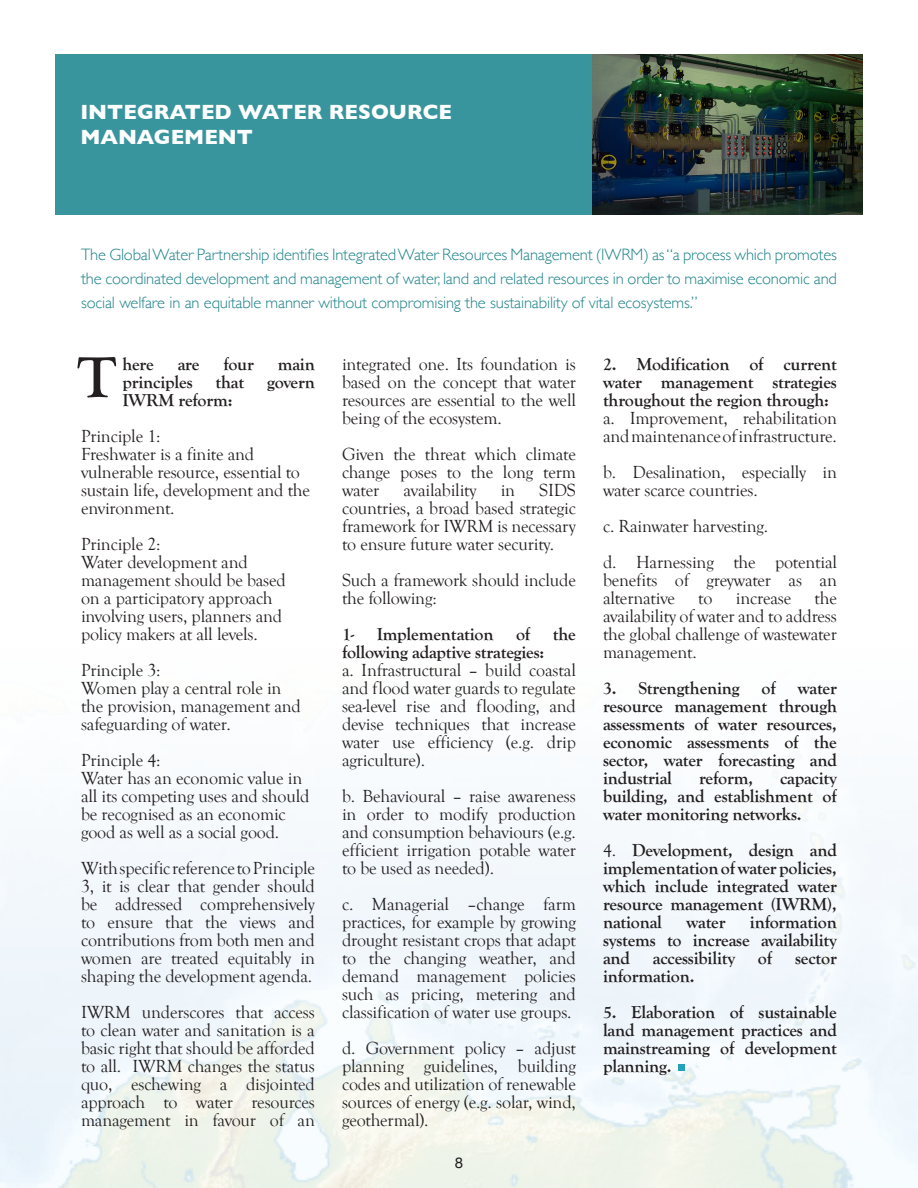
<style>
.page{position:relative;width:918px;height:1188px;background:#fff}
.page>*{position:absolute;margin:0;border:0;box-sizing:border-box;transform-origin:0 0}
.t1{font:700 60px "Goudy Old Style T";color:#231f20}
.t2{font:700 21px/25.2px "Gill Sans";color:#fff}
.t3{font:18px/18px "Goudy Old Style T";letter-spacing:-.01em;color:#231f20;text-align:justify}
.t4{font:700 18px/18px "Goudy Old Style T";letter-spacing:-.01em;color:#231f20;text-align:justify}
.t5{font:300 16.5px/24px "Gill Sans";letter-spacing:-.01em;color:#20838a;text-align:justify}
.t6{font:15px "Helvetica Neue";color:#231f20}
.s1{font-weight:400}
</style>
<div class="page">
<img style="left:0;top:755px;width:918px;height:433px">
<div style="left:56px;top:54px;width:781px;height:160px;background:#39959d"></div>
<img style="left:592px;top:54px;width:270px;height:160px">
<div style="left:679px;top:1064px;width:6px;height:7px;background:#21a2bc"></div>
<p class="t2" style="left:80px;top:99px;width:373px">INTEGRATED WATER RESOURCE<br>MANAGEMENT</p>
<p class="t5" style="left:81px;top:241px;width:758px">The Global Water Partnership identifies Integrated Water Resources Management (IWRM) as “a process which promotes the coordinated development and management of water, land and related resources in order to maximise economic and social welfare in an equitable manner without compromising the sustainability of vital ecosystems.”</p>
<p class="t4" style="left:122px;top:355px;width:33px">here</p>
<p class="t4" style="left:178px;top:355px;width:23px">are</p>
<p class="t4" style="left:223px;top:355px;width:32px">four</p>
<p class="t4" style="left:278px;top:355px;width:39px">main</p>
<p class="t4" style="left:122px;top:373px;width:72px">principles</p>
<p class="t4" style="left:216px;top:373px;width:30px">that</p>
<p class="t4" style="left:267px;top:373px;width:49px">govern</p>
<p class="t4" style="left:122px;top:391px;width:112px">IWRM reform:</p>
<p class="t3" style="left:81px;top:427px;width:81px">Principle 1:</p>
<p class="t3" style="left:81px;top:445px;width:231px;text-align:left">Freshwater is a finite and vulnerable resource, essential to sustain life, development and the environment.</p>
<p class="t3" style="left:81px;top:535px;width:81px">Principle 2:</p>
<p class="t3" style="left:81px;top:553px;width:206px;text-align:left">Water development and management should be based on a participatory approach involving users, planners and policy makers at all levels.</p>
<p class="t3" style="left:81px;top:661px;width:81px">Principle 3:</p>
<p class="t3" style="left:81px;top:679px;width:221px;text-align:left">Women play a central role in the provision, management and safeguarding of water.</p>
<p class="t3" style="left:81px;top:751px;width:81px">Principle 4:</p>
<p class="t3" style="left:81px;top:769px;width:230px;text-align:left">Water has an economic value in all its competing uses and should be recognised as an economic good as well as a social good.</p>
<p class="t3" style="left:81px;top:859px;width:236px">With specific reference to Principle 3, it is clear that gender should be addressed comprehensively to ensure that the views and contributions from both men and women are treated equitably in shaping the development agenda.</p>
<p class="t3" style="left:81px;top:1003px;width:235px">IWRM underscores that access to clean water and sanitation is a basic right that should be afforded to all. IWRM changes the status quo, eschewing a disjointed approach to water resources management in favour of an</p>
<p class="t1" style="left:77px;top:344px;width:40px">T</p>
<p class="t3" style="left:342px;top:355px;width:235px">integrated one. Its foundation is based on the concept that water resources are essential to the well being of the ecosystem.</p>
<p class="t3" style="left:342px;top:445px;width:235px">Given the threat which climate change poses to the long term water</p>
<p class="t3" style="left:403px;top:481px;width:75px">availability</p>
<p class="t3" style="left:501px;top:481px;width:16px">in</p>
<p class="t3" style="left:342px;top:481px;width:236px;text-indent:197px">SIDS countries, a broad based strategic framework for IWRM is necessary to ensure future water security.</p>
<p class="t3" style="left:342px;top:571px;width:235px">Such a framework should include the following:</p>
<p class="t4" style="left:342px;top:625px;width:235px">1- Implementation of the following adaptive strategies:</p>
<p class="t3" style="left:342px;top:661px;width:235px">a. Infrastructural – build coastal and flood water guards to regulate sea-level rise and flooding, and devise techniques that increase water use efficiency (e.g. drip agriculture).</p>
<p class="t3" style="left:342px;top:787px;width:236px">b. Behavioural – raise awareness in order to modify production and consumption behaviours (e.g. efficient irrigation potable water to be used as needed).</p>
<p class="t3" style="left:342px;top:895px;width:235px">c. Managerial –change farm practices, for example by growing drought resistant crops that adapt to the changing weather, and demand management policies such as pricing, metering and classification of water use groups.</p>
<p class="t3" style="left:342px;top:1039px;width:235px">d. Government policy – adjust planning guidelines, building codes and utilization of renewable sources of energy (e.g. solar, wind, geothermal).</p>
<p class="t6" style="left:455px;top:1152px;width:10px">8</p>
<p class="t4" style="left:603px;top:355px;width:235px">2. Modification of current water management strategies throughout the region through:</p>
<p class="t3" style="left:603px;top:409px;width:235px">a. Improvement, rehabilitation and maintenance of infrastructure.</p>
<p class="t3" style="left:603px;top:463px;width:235px">b. Desalination, especially in water scarce countries.</p>
<p class="t3" style="left:603px;top:517px;width:167px">c. Rainwater harvesting.</p>
<p class="t3" style="left:603px;top:553px;width:236px">d. Harnessing the potential benefits of greywater as an alternative</p>
<p class="t3" style="left:603px;top:589px;width:235px;text-indent:212px">the availability of water and to address the global challenge of wastewater management.</p>
<p class="t4" style="left:603px;top:679px;width:235px">3. Strengthening of water resource management through assessments of water resources, economic assessments of the sector, water forecasting and industrial</p>
<p class="t3" style="left:698px;top:589px;width:16px">to</p>
<p class="t3" style="left:736px;top:589px;width:57px">increase</p>
<p class="t4" style="left:699px;top:769px;width:56px">reform,</p>
<p class="t4" style="left:603px;top:769px;width:235px;text-indent:177px">capacity building, and establishment of water monitoring networks.</p>
<p class="t4" style="left:603px;top:841px;width:235px"><span class="s1">4.</span> Development, design and implementation of water policies, which include integrated water resource management (IWRM), national</p>
<p class="t4" style="left:603px;top:913px;width:235px;text-indent:147px">information systems to increase availability and</p>
<p class="t4" style="left:686px;top:913px;width:41px">water</p>
<p class="t4" style="left:653px;top:949px;width:84px">accessibility</p>
<p class="t4" style="left:758px;top:949px;width:16px">of</p>
<p class="t4" style="left:795px;top:949px;width:43px">sector</p>
<p class="t4" style="left:603px;top:967px;width:93px">information.</p>
<p class="t4" style="left:603px;top:1003px;width:235px">5. Elaboration of sustainable land management practices and mainstreaming of development planning.</p>
</div>
